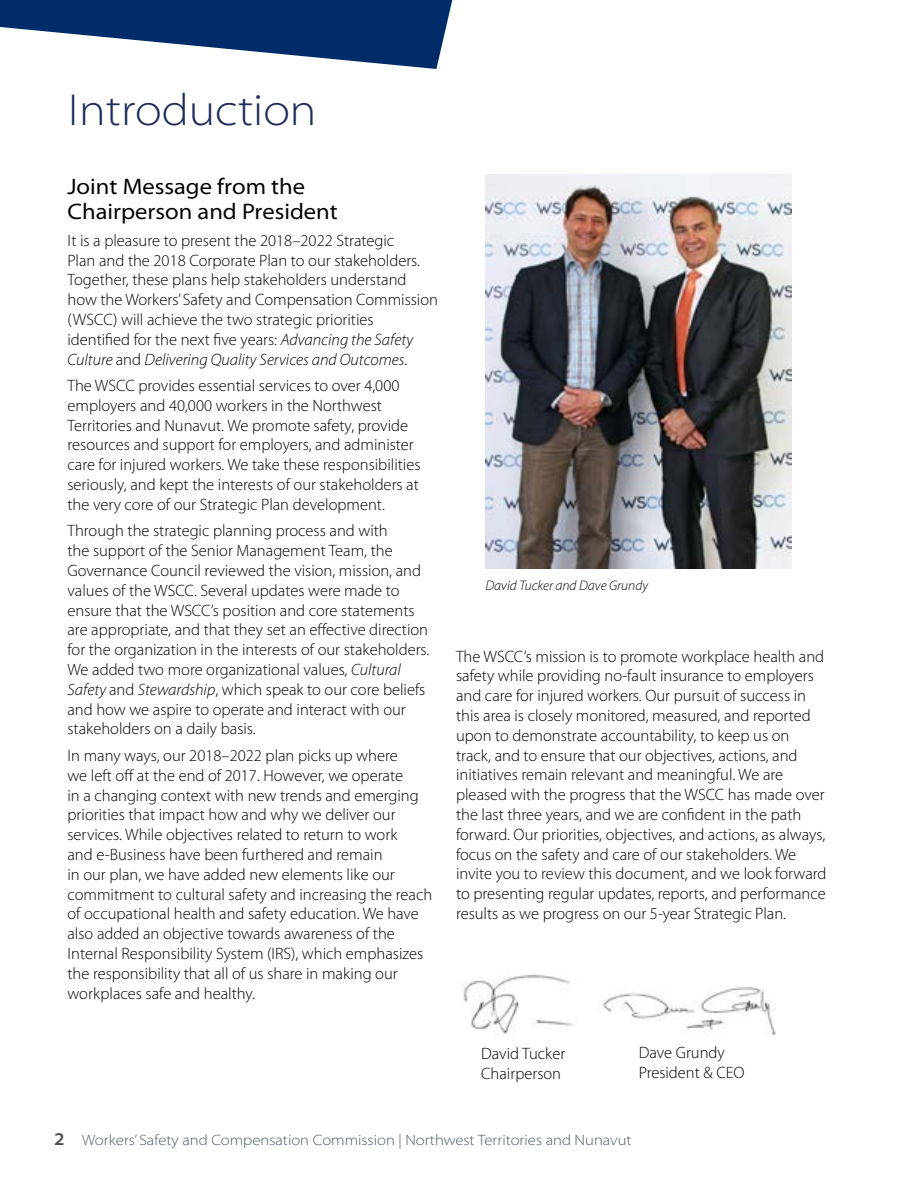
<style>
.page{position:relative;width:918px;height:1188px;background:#fff}
.page>*{position:absolute;margin:0;border:0;box-sizing:border-box;transform-origin:0 0}
.t1{font:300 semi-expanded 45px "Myriad Pro";color:#1d2b5b}
.t2{font:semi-expanded 22.5px/25.5px "Myriad Pro";color:#000}
.t3{font:300 16.5px/19.8px "Myriad Pro";color:#000}
.t4{font:300 semi-expanded 15px "Myriad Pro";color:#455766}
.t5{font:italic 300 13.8px "Myriad Pro";color:#000}
.s1{font-style:italic}
.s2{font-weight:600;font-size:18px;color:#4d4d4f}
</style>
<div class="page">
<svg style="left:0;top:0;width:452px;height:69px"></svg>
<img style="left:486px;top:175px;width:305px;height:394px">
<img style="left:603px;top:987px;width:173px;height:49px">
<img style="left:461px;top:974px;width:112px;height:60px">
<h1 class="t1" style="left:68px;top:85px;width:250px">Introduction</h1>
<h2 class="t2" style="left:68px;top:174px;width:272px">Joint Message from the<br>Chairperson and President</h2>
<p class="t3" style="left:68px;top:230px;width:372px">It is a pleasure to present the 2018–2022 Strategic<br>Plan and the 2018 Corporate Plan to our stakeholders.<br>Together, these plans help stakeholders understand how the Workers’ Safety and Compensation Commission (WSCC) will achieve the two strategic priorities identified for the next five years: <span class="s1">Advancing the Safety Culture</span> and <span class="s1">Delivering Quality Services and Outcomes</span>.</p>
<p class="t3" style="left:68px;top:376px;width:355px">The WSCC provides essential services to over 4,000 employers and 40,000 workers in the Northwest Territories and Nunavut. We promote safety, provide resources and support for employers, and administer care for injured workers. We take these responsibilities seriously, and kept the interests of our stakeholders at the very core of our Strategic Plan development.</p>
<p class="t3" style="left:68px;top:521px;width:363px">Through the strategic planning process and with<br>the support of the Senior Management Team, the Governance Council reviewed the vision, mission, and values of the WSCC. Several updates were made to ensure that the WSCC’s position and core statements are appropriate, and that they set an effective direction for the organization in the interests of our stakeholders.<br>We added two more organizational values, <span class="s1">Cultural Safety</span> and <span class="s1">Stewardship</span>, which speak to our core beliefs and how we aspire to operate and interact with our stakeholders on a daily basis.</p>
<p class="t3" style="left:68px;top:745px;width:366px">In many ways, our 2018–2022 plan picks up where<br>we left off at the end of 2017. However, we operate<br>in a changing context with new trends and emerging priorities that impact how and why we deliver our services. While objectives related to return to work<br>and e-Business have been furthered and remain<br>in our plan, we have added new elements like our commitment to cultural safety and increasing the reach of occupational health and safety education. We have also added an objective towards awareness of the Internal Responsibility System (IRS), which emphasizes the responsibility that all of us share in making our workplaces safe and healthy.</p>
<p class="t5" style="left:485px;top:577px;width:164px">David Tucker and Dave Grundy</p>
<p class="t3" style="left:456px;top:646px;width:372px">The WSCC’s mission is to promote workplace health and safety while providing no-fault insurance to employers and care for injured workers. Our pursuit of success in this area is closely monitored, measured, and reported upon to demonstrate accountability, to keep us on track, and to ensure that our objectives, actions, and initiatives remain relevant and meaningful. We are pleased with the progress that the WSCC has made over the last three years, and we are confident in the path forward. Our priorities, objectives, and actions, as always, focus on the safety and care of our stakeholders. We invite you to review this document, and we look forward to presenting regular updates, reports, and performance results as we progress on our 5-year Strategic Plan.</p>
<p class="t3" style="left:481px;top:1044px;width:86px">David Tucker<br>Chairperson</p>
<p class="t3" style="left:639px;top:1043px;width:107px">Dave Grundy<br>President &amp; CEO</p>
<p class="t4" style="left:54px;top:1131px;width:579px"><span class="s2">2</span> Workers’ Safety and Compensation Commission | Northwest Territories and Nunavut</p>
</div>
